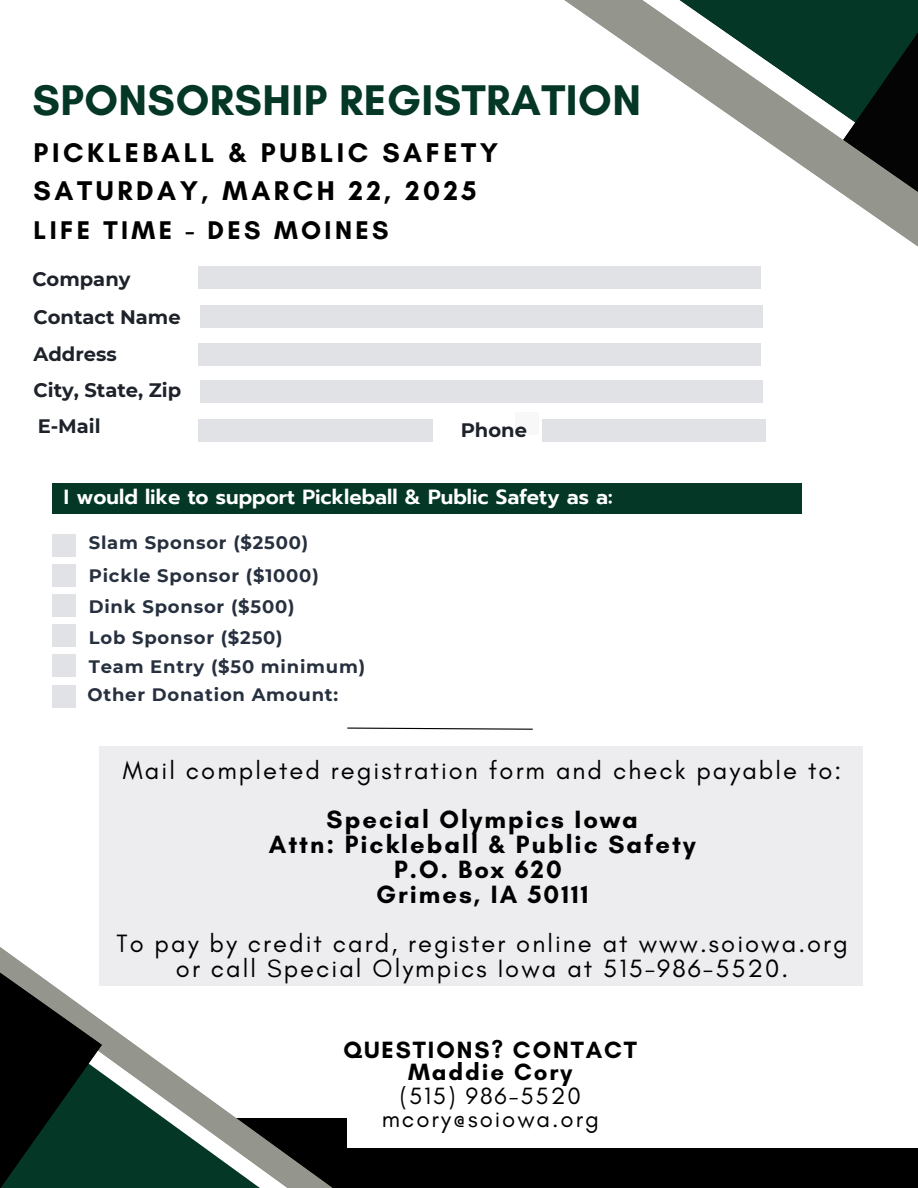
<style>
.page{position:relative;width:918px;height:1188px;background:#fff}
.page>*{position:absolute;margin:0;border:0;box-sizing:border-box;transform-origin:0 0}
.t1{font:700 43.8px "Glacial Indifference";letter-spacing:.01em;color:#043726}
.t2{font:700 27.6px/38.2px "Glacial Indifference";letter-spacing:.13em;color:#000001}
.t3{font:700 26.1px "Glacial Indifference";letter-spacing:.13em;color:#000001}
.t4{font:25.5px/24.8px "Glacial Indifference";letter-spacing:.08em;color:#000;text-align:center}
.t5{font:700 25.5px/24.8px "Glacial Indifference";letter-spacing:.08em;color:#000;text-align:center}
.t6{font:24px/23.7px "Glacial Indifference";letter-spacing:.08em;color:#000;text-align:center}
.t7{font:700 24px "Glacial Indifference";letter-spacing:.08em;color:#000}
.t8{font:600 20.4px "Prompt";color:#fff}
.t9{font:700 19.5px "Montserrat";color:#1e232b}
.t10{font:700 18px "Montserrat";letter-spacing:.045em;color:#27303f}
.s1{font-weight:700}
</style>
<div class="page">
<div style="left:198px;top:266px;width:563px;height:23px;background:#e1e2e6"></div>
<div style="left:200px;top:305px;width:562px;height:23px;background:#e1e2e6"></div>
<div style="left:515px;top:412px;width:24px;height:22px;background:#f8f8f9"></div>
<div style="left:52px;top:534px;width:24px;height:23px;background:#e1e2e6"></div>
<div style="left:52px;top:564px;width:24px;height:23px;background:#e1e2e6"></div>
<div style="left:52px;top:594px;width:24px;height:23px;background:#e1e2e6"></div>
<div style="left:52px;top:624px;width:24px;height:23px;background:#e1e2e6"></div>
<div style="left:52px;top:654px;width:24px;height:23px;background:#e1e2e6"></div>
<svg style="left:564px;top:0;width:354px;height:247px"></svg>
<svg style="left:333px;top:1118px;width:14px;height:30px"></svg>
<div style="left:302px;top:1148px;width:616px;height:40px;background:#000001"></div>
<svg style="left:99px;top:937px;width:234px;height:251px"></svg>
<svg style="left:102px;top:999px;width:195px;height:189px"></svg>
<div style="left:52px;top:483px;width:749px;height:30px;background:#043726"></div>
<svg style="left:0;top:946px;width:102px;height:242px"></svg>
<div style="left:198px;top:419px;width:235px;height:23px;background:#e1e2e6"></div>
<div style="left:543px;top:419px;width:223px;height:23px;background:#e1e2e6"></div>
<div style="left:200px;top:380px;width:562px;height:23px;background:#e1e2e6"></div>
<div style="left:198px;top:344px;width:563px;height:22px;background:#e1e2e6"></div>
<div style="left:100px;top:747px;width:763px;height:239px;background:#ededf0"></div>
<div style="left:52px;top:685px;width:24px;height:23px;background:#e1e2e6"></div>
<svg style="left:347px;top:727px;width:186px;height:3px"></svg>
<h1 class="t1" style="left:32px;top:74px;width:610px">SPONSORSHIP REGISTRATION</h1>
<h2 class="t2" style="left:34px;top:133px;width:466px">PICKLEBALL &amp; PUBLIC SAFETY<br>SATURDAY, MARCH 22, 2025</h2>
<h2 class="t3" style="left:34px;top:214px;width:357px">LIFE TIME - DES MOINES</h2>
<p class="t9" style="left:32px;top:267px;width:100px">Company</p>
<p class="t9" style="left:34px;top:305px;width:149px">Contact Name</p>
<p class="t9" style="left:33px;top:342px;width:85px">Address</p>
<p class="t9" style="left:34px;top:378px;width:149px">City, State, Zip</p>
<p class="t9" style="left:38px;top:414px;width:64px">E-Mail</p>
<p class="t9" style="left:461px;top:418px;width:68px">Phone</p>
<p class="t8" style="left:64px;top:482px;width:550px">I would like to support Pickleball &amp; Public Safety as a:</p>
<p class="t10" style="left:89px;top:531px;width:221px">Slam Sponsor ($2500)</p>
<p class="t10" style="left:89px;top:565px;width:232px">Pickle Sponsor ($1000)</p>
<p class="t10" style="left:89px;top:596px;width:207px">Dink Sponsor ($500)</p>
<p class="t10" style="left:89px;top:626px;width:195px">Lob Sponsor ($250)</p>
<p class="t10" style="left:89px;top:656px;width:278px">Team Entry ($50 minimum)</p>
<h5 class="t10" style="left:87px;top:684px;width:252px">Other Donation Amount:</h5>
<h4 class="t4" style="left:123px;top:758px;width:720px">Mail completed registration form and check payable to:</h4>
<h3 class="t5" style="left:269px;top:807px;width:428px">Special Olympics Iowa<br>Attn: Pickleball &amp; Public Safety<br>P.O. Box 620<br>Grimes, IA 50111</h3>
<h4 class="t4" style="left:116px;top:931px;width:733px">To pay by credit card, register online at www.soiowa.org or call Special Olympics Iowa at 515-986-5520.</h4>
<p class="t7" style="left:344px;top:1035px;width:295px">QUESTIONS? CONTACT</p>
<p class="t6" style="left:382px;top:1060px;width:219px"><span class="s1">Maddie Cory </span>(515) 986-5520 mcory@soiowa.org</p>
</div>
